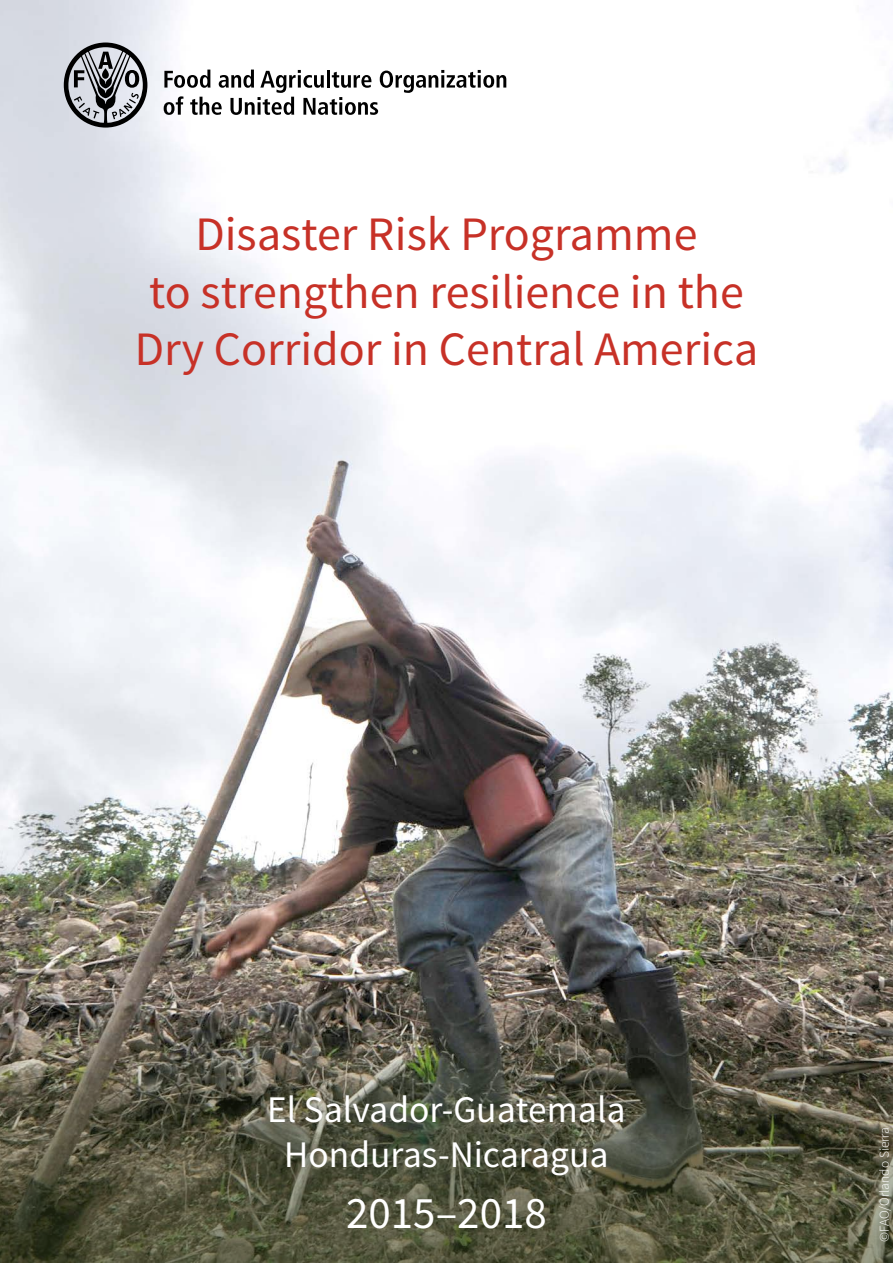
<style>
.page{position:relative;width:893px;height:1263px;background:#fff}
.page>*{position:absolute;margin:0;border:0;box-sizing:border-box;transform-origin:0 0}
.t1{font:48px/57.6px "Source Sans Pro";color:#c73127;text-align:center}
.t2{font:45px "Source Sans Pro";color:#fff}
.t3{font:37.5px/45px "Source Sans Pro";color:#fff;text-align:center}
.t4{font:300 13.5px "Source Sans Pro";color:#fff}
</style>
<div class="page">
<img style="left:0;top:0;width:893px;height:932px">
<img style="left:0;top:932px;width:893px;height:331px">
<svg style="left:164px;top:70px;width:342px;height:45px"></svg>
<svg style="left:64px;top:43px;width:83px;height:85px;background:#8f9196"></svg>
<p class="t1" style="left:135px;top:206px;width:625px">Disaster Risk Programme<br>to strengthen resilience in the<br>Dry Corridor in Central America</p>
<p class="t3" style="left:267px;top:1088px;width:360px">El Salvador-Guatemala<br>Honduras-Nicaragua</p>
<p class="t2" style="left:346px;top:1185px;width:202px">2015–2018</p>
<p class="t4" style="left:876px;top:1242px;width:116px;rotate:-90deg">©FAO/Orlando Sierra</p>
</div>
